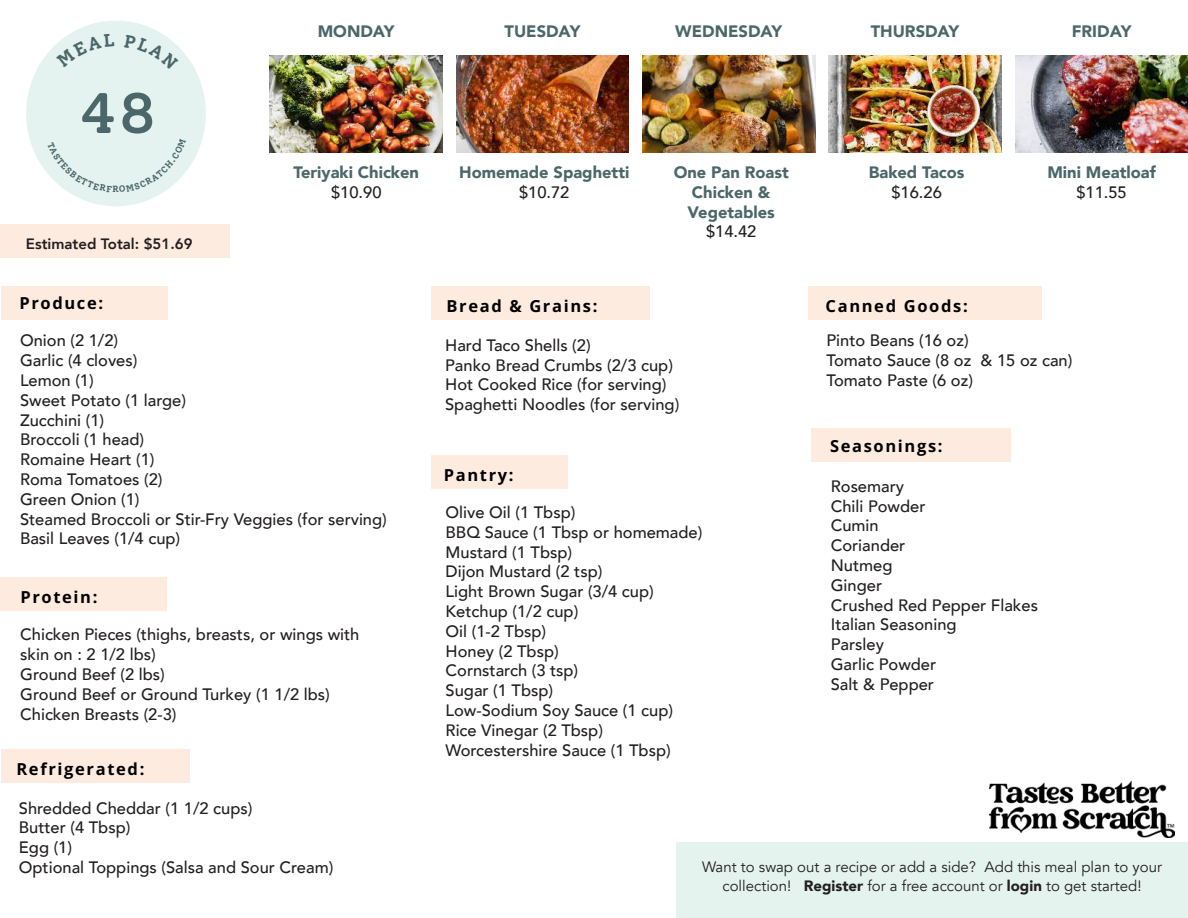
<style>
.page{position:relative;width:1188px;height:918px;background:#fff}
.page>*{position:absolute;margin:0;border:0;box-sizing:border-box;transform-origin:0 0}
.t1{font:500 57px "Solway";color:#4c676a}
.t2{font:500 16.5px/19.8px "Avenir";color:#221f1f}
.t3{font:900 16.5px/19.8px "Avenir";color:#4c676a;text-align:center}
.t4{font:700 16.5px "Open Sans";letter-spacing:.1em;color:#010102}
.t5{font:15px/19.5px "Avenir";color:#221f1f;text-align:center}
.t6{font:800 15px "Avenir";color:#221f1f}
.t7{font:700 9px "Solway";color:#4c676a}
.s1{font-weight:900}
</style>
<div class="page">
<img style="left:990px;top:782px;width:185px;height:56px">
<div style="left:676px;top:842px;width:512px;height:76px;background:#e5f3ee"></div>
<div style="left:0;top:225px;width:230px;height:33px;background:#feebe0"></div>
<div style="left:26px;top:21px;width:180px;height:185px;background:#e4f3ef;border-radius:50%"></div>
<div style="left:1px;top:286px;width:166px;height:33px;background:#feebe0"></div>
<div style="left:0;top:578px;width:167px;height:33px;background:#feebe0"></div>
<div style="left:1px;top:749px;width:188px;height:34px;background:#feebe0"></div>
<div style="left:431px;top:286px;width:218px;height:33px;background:#feebe0"></div>
<div style="left:811px;top:428px;width:200px;height:34px;background:#feebe0"></div>
<div style="left:431px;top:455px;width:136px;height:34px;background:#feebe0"></div>
<img style="left:270px;top:55px;width:173px;height:97px">
<img style="left:456px;top:55px;width:173px;height:97px">
<img style="left:642px;top:55px;width:173px;height:97px">
<img style="left:829px;top:55px;width:172px;height:97px">
<img style="left:1015px;top:55px;width:173px;height:97px">
<div style="left:808px;top:286px;width:234px;height:33px;background:#feebe0"></div>
<h1 class="t1" style="left:80px;top:80px;width:77px">48</h1>
<p class="t7" style="left:112px;top:184px;width:8px">R</p>
<p class="t6" style="left:26px;top:237px;width:168px">Estimated Total: $51.69</p>
<p class="t4" style="left:19px;top:297px;width:85px">Produce:</p>
<p class="t3" style="left:318px;top:23px;width:78px">MONDAY</p>
<p class="t3" style="left:505px;top:23px;width:77px">TUESDAY</p>
<p class="t3" style="left:675px;top:23px;width:108px">WEDNESDAY</p>
<p class="t3" style="left:293px;top:164px;width:127px">Teriyaki Chicken</p>
<p class="t2" style="left:331px;top:184px;width:52px">$10.90</p>
<p class="t3" style="left:459px;top:164px;width:172px">Homemade Spaghetti</p>
<p class="t2" style="left:519px;top:184px;width:52px">$10.72</p>
<p class="t4" style="left:446px;top:299px;width:152px">Bread &amp; Grains:</p>
<p class="t3" style="left:674px;top:164px;width:117px">One Pan Roast<br>Chicken &amp;<br>Vegetables</p>
<p class="t2" style="left:706px;top:223px;width:52px">$14.42</p>
<p class="t2" style="left:20px;top:332px;width:368px">Onion (2 1/2)<br>Garlic (4 cloves)<br>Lemon (1)<br>Sweet Potato (1 large)<br>Zucchini (1)<br>Broccoli (1 head)<br>Romaine Heart (1)<br>Roma Tomatoes (2)<br>Green Onion (1)<br>Steamed Broccoli or Stir-Fry Veggies (for serving)<br>Basil Leaves (1/4 cup)</p>
<p class="t4" style="left:20px;top:591px;width:79px">Protein:</p>
<p class="t2" style="left:20px;top:626px;width:341px">Chicken Pieces (thighs, breasts, or wings with skin on : 2 1/2 lbs)<br>Ground Beef (2 lbs)<br>Ground Beef or Ground Turkey (1 1/2 lbs)<br>Chicken Breasts (2-3)</p>
<p class="t4" style="left:16px;top:762px;width:129px">Refrigerated:</p>
<p class="t2" style="left:445px;top:337px;width:236px">Hard Taco Shells (2)<br>Panko Bread Crumbs (2/3 cup)<br>Hot Cooked Rice (for serving)<br>Spaghetti Noodles (for serving)</p>
<p class="t4" style="left:444px;top:468px;width:71px">Pantry:</p>
<p class="t2" style="left:446px;top:504px;width:258px">Olive Oil (1 Tbsp)<br>BBQ Sauce (1 Tbsp or homemade)<br>Mustard (1 Tbsp)<br>Dijon Mustard (2 tsp)<br>Light Brown Sugar (3/4 cup)<br>Ketchup (1/2 cup)<br>Oil (1-2 Tbsp)<br>Honey (2 Tbsp)<br>Cornstarch (3 tsp)<br>Sugar (1 Tbsp)<br>Low-Sodium Soy Sauce (1 cup)<br>Rice Vinegar (2 Tbsp)<br>Worcestershire Sauce (1 Tbsp)</p>
<p class="t3" style="left:871px;top:23px;width:90px">THURSDAY</p>
<p class="t3" style="left:869px;top:164px;width:97px">Baked Tacos</p>
<p class="t2" style="left:891px;top:184px;width:52px">$16.26</p>
<p class="t4" style="left:826px;top:299px;width:144px">Canned Goods:</p>
<p class="t3" style="left:1072px;top:23px;width:61px">FRIDAY</p>
<p class="t3" style="left:1047px;top:164px;width:110px">Mini Meatloaf</p>
<p class="t2" style="left:1076px;top:184px;width:52px">$11.55</p>
<p class="t2" style="left:826px;top:332px;width:247px">Pinto Beans (16 oz)<br>Tomato Sauce (8 oz &amp; 15 oz can)<br>Tomato Paste (6 oz)</p>
<p class="t4" style="left:830px;top:440px;width:114px">Seasonings:</p>
<p class="t2" style="left:831px;top:478px;width:209px">Rosemary<br>Chili Powder<br>Cumin<br>Coriander<br>Nutmeg<br>Ginger<br>Crushed Red Pepper Flakes<br>Italian Seasoning<br>Parsley<br>Garlic Powder<br>Salt &amp; Pepper</p>
<p class="t2" style="left:19px;top:800px;width:316px">Shredded Cheddar (1 1/2 cups)<br>Butter (4 Tbsp)<br>Egg (1)<br>Optional Toppings (Salsa and Sour Cream)</p>
<p class="t5" style="left:702px;top:859px;width:462px">Want to swap out a recipe or add a side? Add this meal plan to your collection! <span class="s1">Register</span> for a free account or <span class="s1">login</span> to get started!</p>
</div>
